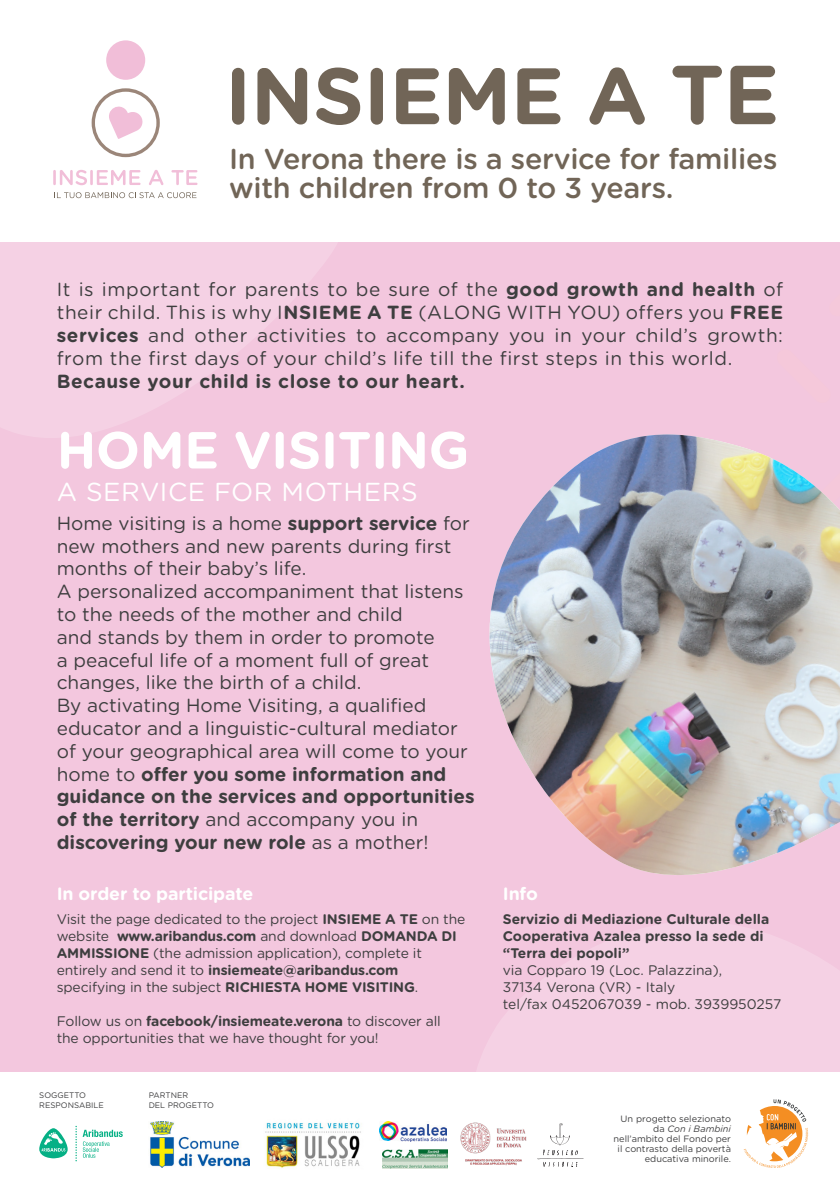
<style>
.page{position:relative;width:840px;height:1191px;background:#fff}
.page>*{position:absolute;margin:0;border:0;box-sizing:border-box;transform-origin:0 0}
.T1{font:700 79.8px "Gotham Rounded";letter-spacing:-.01em;color:#716557}
.T2{font:700 52px "Gotham Rounded";letter-spacing:-.01em;color:#fff}
.T2-2{font:500 28.8px/28px "Gotham Rounded";letter-spacing:-.01em;color:#716557}
.T3{font:26px "Gotham Rounded";letter-spacing:.02em;color:#fff}
.T3-2{font:19px/22.8px "Gotham Rounded";color:#3e3e3f}
.T3-3{font:700 19px "Gotham Rounded";letter-spacing:.03em;color:#3e3e3f}
.T2-3{font:700 17.8px "Gotham Rounded";letter-spacing:-.01em;color:#fff}
.T3-4{font:13.8px/17px "Gotham Rounded";letter-spacing:-.01em;color:#3e3e3f}
.t1{font:700 13.8px/17px "Gotham Rounded";color:#3e3e3f}
.T2-4{font:13.8px "Gotham Rounded";color:#3e3e3f}
.t2{font:9.2px/10.2px "Gotham Rounded";color:#3e3e3f;text-align:right}
.t3{font:8px "Gotham Rounded";color:#3e3e3f}
.s1{font-size:83.4px}
.s2{font-weight:700}
.s3{font-style:italic}
</style>
<div class="page">
<div style="left:0;top:233px;width:839px;height:862px;background:#f3c7de"></div>
<div style="left:0;top:0;width:839px;height:241px;background:#fff"></div>
<svg style="left:57px;top:192px;width:139px;height:6px"></svg>
<div style="left:106px;top:40px;width:39px;height:40px;background:#f1bed8;border-radius:50%"></div>
<hr style="left:53px;top:170px;width:3px;height:15px;background:#f1bed8">
<svg style="left:60px;top:170px;width:27px;height:15px"></svg>
<hr style="left:90px;top:170px;width:3px;height:15px;background:#f1bed8">
<svg style="left:97px;top:170px;width:43px;height:15px"></svg>
<svg style="left:149px;top:170px;width:14px;height:15px"></svg>
<svg style="left:171px;top:170px;width:26px;height:15px"></svg>
<svg style="left:92px;top:88px;width:68px;height:69px"></svg>
<div style="left:0;top:1072px;width:839px;height:119px;background:#fff"></div>
<svg style="left:743px;top:1099px;width:64px;height:69px"></svg>
<img style="left:379px;top:1121px;width:67px;height:20px">
<svg style="left:83px;top:1129px;width:40px;height:28px"></svg>
<svg style="left:39px;top:1125px;width:38px;height:36px"></svg>
<img style="left:382px;top:1149px;width:65px;height:19px">
<img style="left:460px;top:1122px;width:67px;height:44px">
<img style="left:265px;top:1122px;width:96px;height:46px">
<img style="left:150px;top:1121px;width:99px;height:46px">
<svg style="left:537px;top:1123px;width:46px;height:44px"></svg>
<img style="left:489px;top:434px;width:350px;height:441px">
<p class="T1" style="left:224px;top:37px;width:556px">INSIEME A <span class="s1">TE</span></p>
<p class="T2-2" style="left:229px;top:144px;width:549px">In Verona there is a service for families with children from 0 to 3 years.</p>
<p class="T3-2" style="left:57px;top:277px;width:727px;text-align:justify">It is important for parents to be sure of the <span class="s2">good growth and health</span> of their child. This is why I<span class="s2">NSIEME A TE</span> (ALONG WITH YOU) offers you <span class="s2">FREE services</span> and other activities to accompany you in your child’s growth: from the first days of your child’s life till the first steps in this world.</p>
<p class="T3-3" style="left:57px;top:367px;width:409px">Because your child is close to our heart.</p>
<p class="T2" style="left:57px;top:412px;width:414px">HOME VISITING</p>
<p class="T3" style="left:57px;top:473px;width:362px">A SERVICE FOR MOTHERS</p>
<p class="T3-2" style="left:57px;top:511px;width:414px">Home visiting is a home <span class="s2">support service</span> for new mothers and new parents during first months of their baby’s life.</p>
<p class="T3-2" style="left:57px;top:579px;width:408px">A personalized accompaniment that listens to the needs of the mother and child<br>and stands by them in order to promote<br>a peaceful life of a moment full of great changes, like the birth of a child.</p>
<p class="T3-2" style="left:57px;top:693px;width:419px">By activating Home Visiting, a qualified educator and a linguistic-cultural mediator of your geographical area will come to your home to <span class="s2">offer you some information and guidance on the services and opportunities of the territory</span> and accompany you in <span class="s2">discovering your new role</span> as a mother!</p>
<p class="T2-3" style="left:57px;top:880px;width:198px">In order to participate</p>
<p class="T3-4" style="left:57px;top:909px;width:410px">Visit the page dedicated to the project <span class="s2">INSIEME A TE</span> on the website <span class="s2">www.aribandus.com</span> and download <span class="s2">DOMANDA DI AMMISSIONE</span> (the admission application), complete it entirely and send it to <span class="s2">insiemeate@aribandus.com </span>specifying in the subject <span class="s2">RICHIESTA HOME VISITING</span>.</p>
<p class="T3-4" style="left:57px;top:1011px;width:385px">Follow us on <span class="s2">facebook/insiemeate.verona</span> to discover all the opportunities that we have thought for you!</p>
<p class="t3" style="left:39px;top:1089px;width:48px">SOGGETTO</p>
<p class="t3" style="left:39px;top:1099px;width:66px">RESPONSABILE</p>
<p class="t3" style="left:149px;top:1089px;width:41px">PARTNER</p>
<p class="t3" style="left:149px;top:1099px;width:67px">DEL PROGETTO</p>
<p class="T2-3" style="left:502px;top:880px;width:36px">Info</p>
<p class="t1" style="left:502px;top:909px;width:268px">Servizio di Mediazione Culturale della<br>Cooperativa Azalea presso la sede di “Terra dei popoli”</p>
<p class="T2-4" style="left:502px;top:960px;width:221px">via Copparo 19 (Loc. Palazzina),</p>
<p class="T2-4" style="left:502px;top:977px;width:174px">37134 Verona (VR) - Italy</p>
<p class="T2-4" style="left:502px;top:994px;width:280px">tel/fax 0452067039 - mob. 3939950257</p>
<p class="t2" style="left:613px;top:1112px;width:119px">Un progetto selezionato da <span class="s3">Con i Bambini </span>nell’ambito del Fondo per il contrasto della povertà educativa minorile.</p>
</div>
